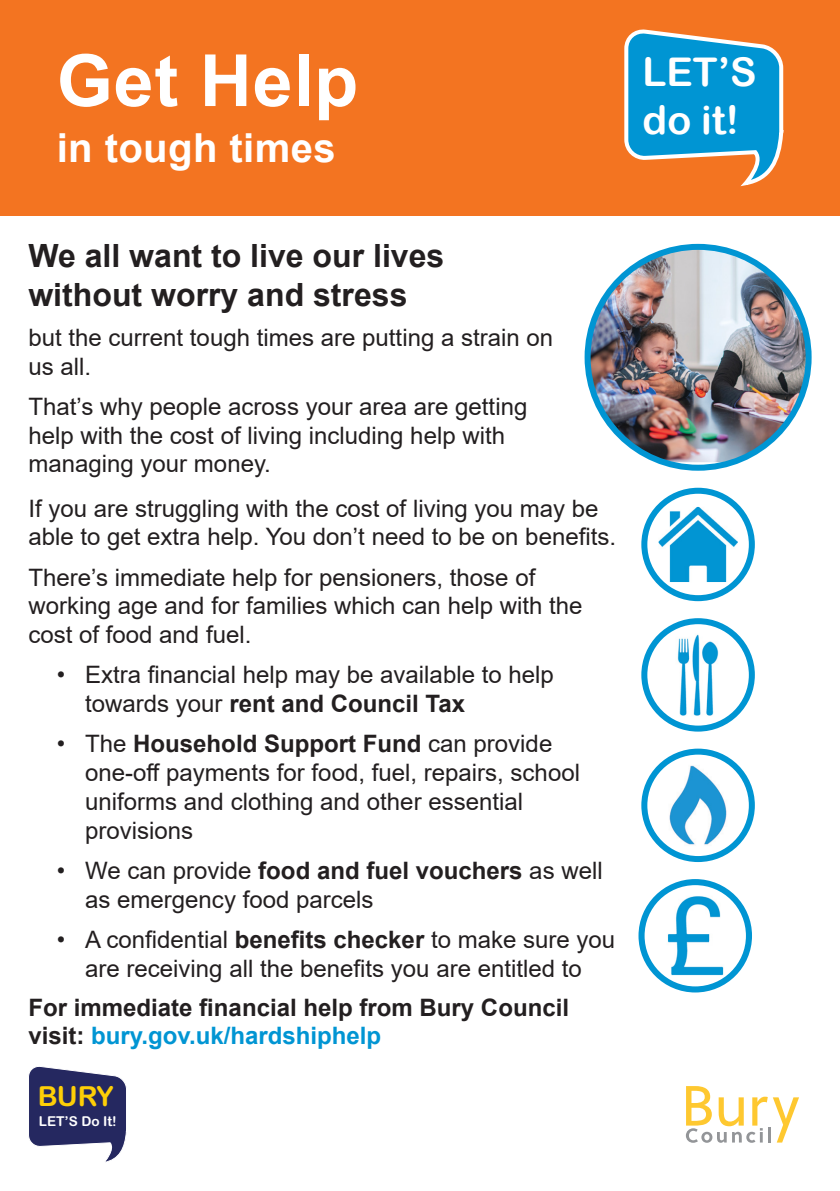
<style>
.page{position:relative;width:840px;height:1191px;background:#fff}
.page>*{position:absolute;margin:0;border:0;box-sizing:border-box;transform-origin:0 0}
.t1{font:700 72px "Arial";letter-spacing:.01em;color:#fff}
.t2{font:700 40px "Arial";letter-spacing:.01em;color:#fff}
.t3{font:39.6px "Arial Rounded MT Bold";color:#fff}
.t4{font:700 32px/38.4px "Arial";color:#231f20}
.t5{font:27.6px "Arial Rounded MT Bold";color:#fecf07}
.t6{font:24px/28.8px "Arial";color:#231f20}
.t7{font:700 24px/28.8px "Arial";color:#231f20}
.t8{font:13.6px "Arial Rounded MT Bold";color:#fff}
.s1{font-weight:700}
.s2{color:#0195d3}
</style>
<div class="page">
<div style="left:0;top:0;width:839px;height:215px;background:#f37421"></div>
<svg style="left:624px;top:29px;width:160px;height:158px"></svg>
<img style="left:591px;top:247px;width:217px;height:215px">
<div style="left:584px;top:244px;width:227px;height:227px;border:6px solid #0095d3;border-radius:50%"></div>
<img style="left:658px;top:507px;width:79px;height:75px">
<div style="left:641px;top:488px;width:113px;height:113px;border:6px solid #0095d3;border-radius:50%"></div>
<img style="left:656px;top:633px;width:83px;height:83px">
<div style="left:641px;top:618px;width:113px;height:113px;border:6px solid #0095d3;border-radius:50%"></div>
<img style="left:653px;top:761px;width:88px;height:88px">
<div style="left:641px;top:748px;width:113px;height:114px;border:6px solid #0095d3;border-radius:50%"></div>
<img style="left:654px;top:895px;width:81px;height:81px">
<div style="left:638px;top:879px;width:113px;height:113px;border:6px solid #0095d3;border-radius:50%"></div>
<svg style="left:685px;top:1086px;width:113px;height:56px"></svg>
<hr style="left:767px;top:1127px;width:3px;height:15px;background:#939598">
<svg style="left:28px;top:1066px;width:99px;height:96px"></svg>
<p class="t1" style="left:57px;top:30px;width:303px">Get Help</p>
<p class="t2" style="left:57px;top:120px;width:280px">in tough times</p>
<p class="t4" style="left:28px;top:237px;width:417px">We all want to live our lives without worry and stress</p>
<p class="t6" style="left:28px;top:323px;width:526px">but the current tough times are putting a strain on us all.</p>
<p class="t6" style="left:28px;top:392px;width:500px">That’s why people across your area are getting help with the cost of living including help with managing your money.</p>
<p class="t6" style="left:28px;top:493px;width:589px">If you are struggling with the cost of living you may be able to get extra help. You don’t need to be on benefits.</p>
<p class="t6" style="left:28px;top:562px;width:555px">There’s immediate help for pensioners, those of working age and for families which can help with the cost of food and fuel.</p>
<p class="t6" style="left:85px;top:660px;width:470px;text-indent:-28px">• Extra financial help may be available to help towards your <span class="s1">rent and Council Tax</span></p>
<p class="t6" style="left:85px;top:729px;width:496px;text-indent:-28px">• The <span class="s1">Household Support Fund</span> can provide one-off payments for food, fuel, repairs, school uniforms and clothing and other essential provisions</p>
<p class="t6" style="left:85px;top:856px;width:519px;text-indent:-28px">• We can provide <span class="s1">food and fuel vouchers</span> as well as emergency food parcels</p>
<p class="t6" style="left:57px;top:924px;width:559px;text-align:center">• A confidential <span class="s1">benefits checker</span> to make sure you are receiving all the benefits you are entitled to</p>
<p class="t7" style="left:28px;top:993px;width:542px">For immediate financial help from Bury Council visit: <span class="s2">bury.gov.uk/hardshiphelp</span></p>
<p class="t5" style="left:38px;top:1080px;width:77px">BURY</p>
<p class="t8" style="left:39px;top:1113px;width:79px">LET’S Do It!</p>
<h3 class="t3" style="left:642px;top:49px;width:115px">LET’S</h3>
<h3 class="t3" style="left:642px;top:96px;width:98px">do it!</h3>
</div>
